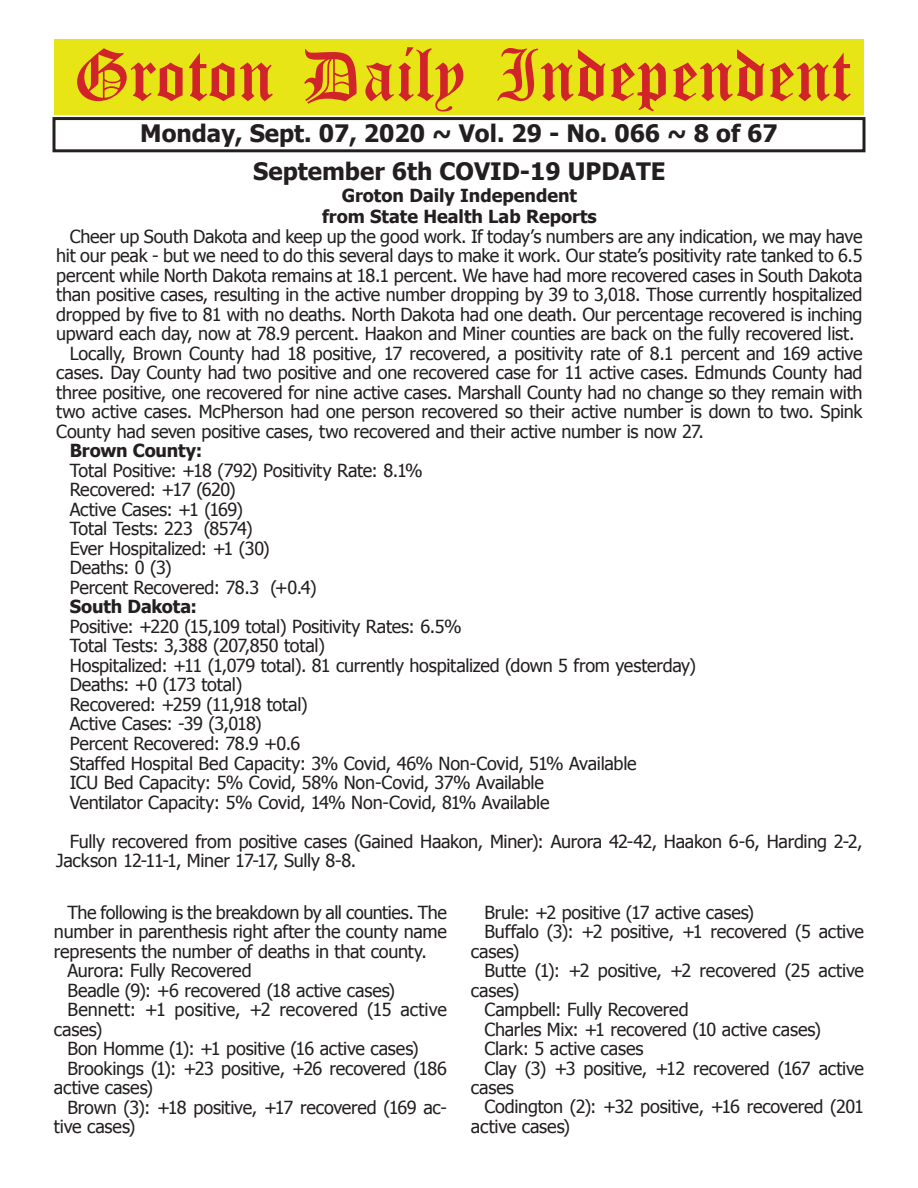
<style>
.page{position:relative;width:918px;height:1188px;background:#fff}
.page>*{position:absolute;margin:0;border:0;box-sizing:border-box;transform-origin:0 0}
.t1{font:54px "Old English Five";color:#d1232a}
.t2{font:700 24px "Tahoma";color:#231f20}
.t3{font:18px/19.5px "Tahoma";letter-spacing:-.01em;color:#231f20}
.t4{font:700 18px/21.6px "Tahoma";color:#231f20;text-align:center}
</style>
<div class="page">
<div style="left:52px;top:117px;width:814px;height:35px;border:3px solid #231f20"></div>
<div style="left:54px;top:40px;width:810px;height:75px;background:#e7e515"></div>
<h1 class="t1" style="left:73px;top:50px;width:779px">Groton Daily Independent</h1>
<h2 class="t2" style="left:140px;top:116px;width:639px">Monday, Sept. 07, 2020 ~ Vol. 29 - No. 066 ~ 8 of 67</h2>
<h2 class="t2" style="left:253px;top:155px;width:414px">September 6th COVID-19 UPDATE</h2>
<p class="t4" style="left:322px;top:183px;width:276px">Groton Daily Independent from State Health Lab Reports</p>
<p class="t3" style="left:70px;top:226px;width:794px">Cheer up South Dakota and keep up the good work. If today’s numbers are any indication, we may have</p>
<p class="t3" style="left:56px;top:245px;width:808px">hit our peak - but we need to do this several days to make it work. Our state’s positivity rate tanked to 6.5</p>
<p class="t3" style="left:56px;top:265px;width:808px">percent while North Dakota remains at 18.1 percent. We have had more recovered cases in South Dakota</p>
<p class="t3" style="left:56px;top:284px;width:808px">than positive cases, resulting in the active number dropping by 39 to 3,018. Those currently hospitalized</p>
<p class="t3" style="left:56px;top:304px;width:808px">dropped by five to 81 with no deaths. North Dakota had one death. Our percentage recovered is inching</p>
<p class="t3" style="left:56px;top:323px;width:800px">upward each day, now at 78.9 percent. Haakon and Miner counties are back on the fully recovered list.</p>
<p class="t3" style="left:70px;top:343px;width:794px">Locally, Brown County had 18 positive, 17 recovered, a positivity rate of 8.1 percent and 169 active</p>
<p class="t3" style="left:56px;top:362px;width:808px">cases. Day County had two positive and one recovered case for 11 active cases. Edmunds County had</p>
<p class="t3" style="left:56px;top:382px;width:808px">three positive, one recovered for nine active cases. Marshall County had no change so they remain with</p>
<p class="t3" style="left:56px;top:401px;width:808px">two active cases. McPherson had one person recovered so their active number is down to two. Spink</p>
<p class="t3" style="left:56px;top:421px;width:649px">County had seven positive cases, two recovered and their active number is now 27.</p>
<p class="t4" style="left:70px;top:439px;width:134px">Brown County:</p>
<p class="t3" style="left:70px;top:460px;width:355px">Total Positive: +18 (792) Positivity Rate: 8.1%<br>Recovered: +17 (620)<br>Active Cases: +1 (169)<br>Total Tests: 223 (8574)<br>Ever Hospitalized: +1 (30)<br>Deaths: 0 (3)<br>Percent Recovered: 78.3 (+0.4)</p>
<p class="t4" style="left:70px;top:595px;width:129px">South Dakota:</p>
<p class="t3" style="left:70px;top:616px;width:628px">Positive: +220 (15,109 total) Positivity Rates: 6.5%<br>Total Tests: 3,388 (207,850 total)<br>Hospitalized: +11 (1,079 total). 81 currently hospitalized (down 5 from yesterday)<br>Deaths: +0 (173 total)<br>Recovered: +259 (11,918 total)<br>Active Cases: -39 (3,018)<br>Percent Recovered: 78.9 +0.6<br>Staffed Hospital Bed Capacity: 3% Covid, 46% Non-Covid, 51% Available<br>ICU Bed Capacity: 5% Covid, 58% Non-Covid, 37% Available<br>Ventilator Capacity: 5% Covid, 14% Non-Covid, 81% Available</p>
<p class="t3" style="left:56px;top:830px;width:808px;text-indent:14px">Fully recovered from positive cases (Gained Haakon, Miner): Aurora 42-42, Haakon 6-6, Harding 2-2,<br>Jackson 12-11-1, Miner 17-17, Sully 8-8.</p>
<p class="t3" style="left:67px;top:902px;width:381px">The following is the breakdown by all counties. The</p>
<p class="t3" style="left:54px;top:921px;width:394px">number in parenthesis right after the county name</p>
<p class="t3" style="left:54px;top:941px;width:375px">represents the number of deaths in that county.</p>
<p class="t3" style="left:67px;top:960px;width:186px">Aurora: Fully Recovered</p>
<p class="t3" style="left:67px;top:979px;width:329px">Beadle (9): +6 recovered (18 active cases)</p>
<p class="t3" style="left:67px;top:999px;width:381px">Bennett: +1 positive, +2 recovered (15 active</p>
<p class="t3" style="left:54px;top:1018px;width:50px">cases)</p>
<p class="t3" style="left:67px;top:1038px;width:353px">Bon Homme (1): +1 positive (16 active cases)</p>
<p class="t3" style="left:67px;top:1057px;width:381px">Brookings (1): +23 positive, +26 recovered (186</p>
<p class="t3" style="left:54px;top:1077px;width:101px">active cases)</p>
<p class="t3" style="left:67px;top:1096px;width:381px">Brown (3): +18 positive, +17 recovered (169 ac-</p>
<p class="t3" style="left:54px;top:1116px;width:83px">tive cases)</p>
<p class="t3" style="left:484px;top:901px;width:271px">Brule: +2 positive (17 active cases)</p>
<p class="t3" style="left:484px;top:921px;width:381px">Buffalo (3): +2 positive, +1 recovered (5 active</p>
<p class="t3" style="left:471px;top:940px;width:50px">cases)</p>
<p class="t3" style="left:484px;top:960px;width:381px">Butte (1): +2 positive, +2 recovered (25 active</p>
<p class="t3" style="left:471px;top:979px;width:50px">cases)</p>
<p class="t3" style="left:484px;top:999px;width:206px">Campbell: Fully Recovered</p>
<p class="t3" style="left:484px;top:1018px;width:338px">Charles Mix: +1 recovered (10 active cases)</p>
<p class="t3" style="left:484px;top:1038px;width:161px">Clark: 5 active cases</p>
<p class="t3" style="left:484px;top:1057px;width:381px">Clay (3) +3 positive, +12 recovered (167 active</p>
<p class="t3" style="left:471px;top:1077px;width:44px">cases</p>
<p class="t3" style="left:484px;top:1096px;width:381px">Codington (2): +32 positive, +16 recovered (201</p>
<p class="t3" style="left:471px;top:1116px;width:101px">active cases)</p>
</div>
